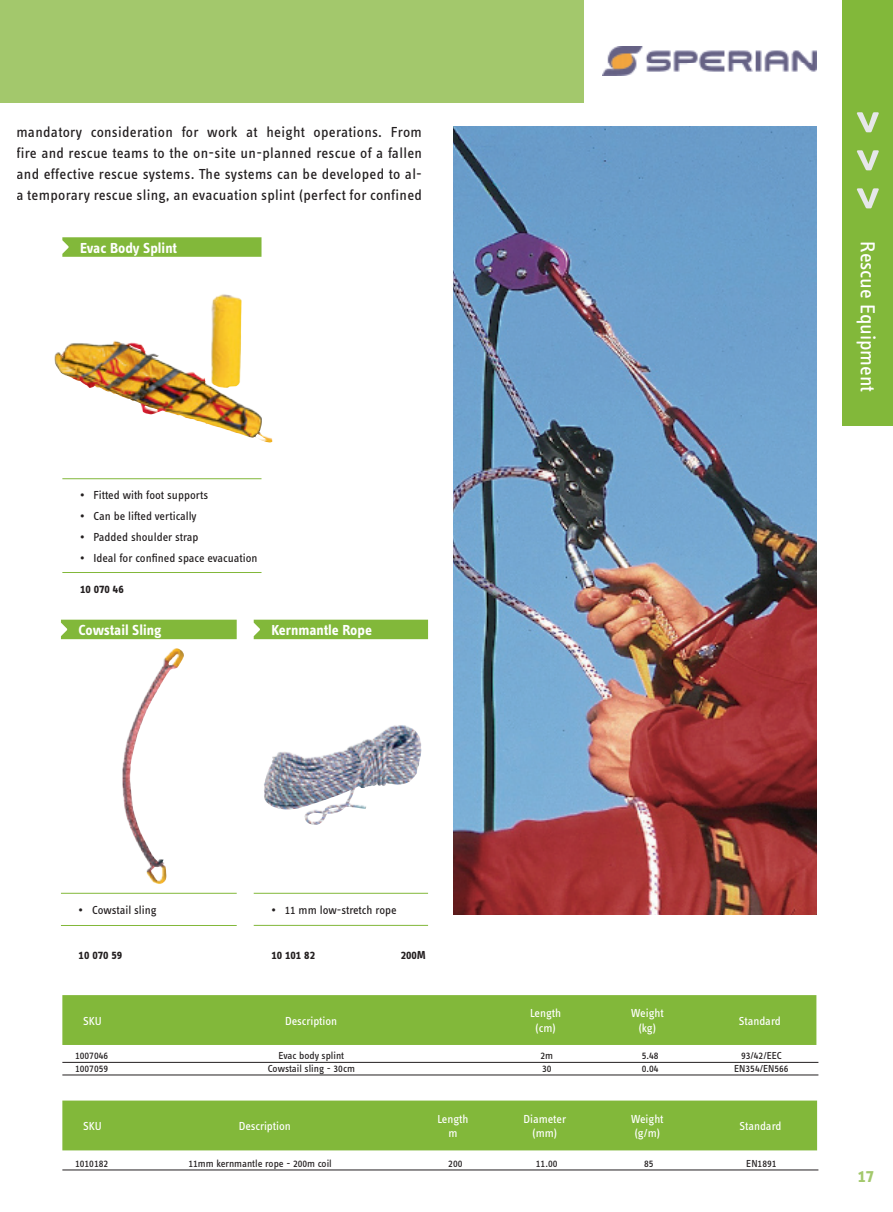
<style>
.page{position:relative;width:893px;height:1212px;background:#fff}
.page>*{position:absolute;margin:0;border:0;box-sizing:border-box;transform-origin:0 0}
.t1{font:21px "Info Text Book Tf";color:#fff}
.t2{font:18px "Info Text Bold Tf";color:#a3c86c}
.t3{font:15px/21px "Info Text Book Tf";letter-spacing:.02em;color:#231f20;text-align:justify}
.t4{font:15px "Info Text Bold Tf";letter-spacing:-.005em;color:#fff}
.t5{font:12px "Info Text Book Tf";color:#231f20}
.t6{font:12px/14.4px "Info Text Book Tf";letter-spacing:-.005em;color:#fff;text-align:center}
.t7{font:12px "Info Text Bold Tf";color:#231f20}
.t8{font:10.5px "Info Text Book Tf";color:#231f20}
</style>
<div class="page">
<div style="left:842px;top:0;width:51px;height:425px;background:#82b83a"></div>
<svg style="left:857px;top:112px;width:22px;height:20px"></svg>
<svg style="left:857px;top:150px;width:22px;height:20px"></svg>
<svg style="left:857px;top:188px;width:22px;height:20px"></svg>
<div style="left:0;top:0;width:584px;height:102px;background:#a3c86c"></div>
<img style="left:602px;top:47px;width:214px;height:28px">
<hr style="left:62px;top:1062px;width:756px;height:1px;background:#231f20">
<hr style="left:62px;top:1075px;width:756px;height:1px;background:#231f20">
<div style="left:62px;top:995px;width:754px;height:50px;background:#82b83a"></div>
<hr style="left:62px;top:1170px;width:756px;height:1px;background:#231f20">
<div style="left:62px;top:1100px;width:755px;height:50px;background:#82b83a"></div>
<img style="left:54px;top:340px;width:218px;height:103px">
<svg style="left:62px;top:237px;width:199px;height:20px;background:#86ba41"></svg>
<hr style="left:62px;top:572px;width:199px;height:1px;background:#82b83a">
<hr style="left:62px;top:478px;width:199px;height:1px;background:#82b83a">
<img style="left:264px;top:725px;width:158px;height:100px">
<div style="left:254px;top:620px;width:174px;height:19px;background:#82b83a"></div>
<hr style="left:254px;top:925px;width:174px;height:1px;background:#82b83a">
<hr style="left:254px;top:893px;width:174px;height:1px;background:#82b83a">
<img style="left:122px;top:648px;width:62px;height:236px">
<div style="left:61px;top:620px;width:176px;height:19px;background:#82b83a"></div>
<hr style="left:61px;top:925px;width:176px;height:1px;background:#82b83a">
<hr style="left:61px;top:893px;width:176px;height:1px;background:#82b83a">
<img style="left:454px;top:126px;width:362px;height:788px">
<p class="t3" style="left:16px;top:122px;width:407px">mandatory consideration for work at height operations. From fire and rescue teams to the on-site un-planned rescue of a fallen and effective rescue systems. The systems can be developed to al&shy;a temporary rescue sling, an evacuation splint (perfect for confined</p>
<p class="t4" style="left:80px;top:239px;width:98px">Evac Body Splint</p>
<p class="t5" style="left:80px;top:488px;width:130px">• Fitted with foot supports</p>
<p class="t5" style="left:80px;top:509px;width:118px">• Can be lifted vertically</p>
<p class="t5" style="left:80px;top:530px;width:120px">• Padded shoulder strap</p>
<p class="t5" style="left:80px;top:551px;width:179px">• Ideal for confined space evacuation</p>
<p class="t7" style="left:80px;top:582px;width:40px">10 070 46</p>
<p class="t4" style="left:79px;top:622px;width:84px">Cowstail Sling</p>
<p class="t4" style="left:271px;top:622px;width:102px">Kernmantle Rope</p>
<h1 class="t1" style="left:880px;top:241px;width:152px;rotate:90deg">Rescue Equipment</h1>
<p class="t5" style="left:79px;top:903px;width:80px">• Cowstail sling</p>
<p class="t7" style="left:79px;top:948px;width:45px">10 070 59</p>
<p class="t5" style="left:271px;top:903px;width:127px">• 11 mm low-stretch rope</p>
<p class="t7" style="left:271px;top:948px;width:44px">10 101 82</p>
<p class="t7" style="left:401px;top:948px;width:27px">200M</p>
<p class="t6" style="left:83px;top:1013px;width:20px">SKU</p>
<p class="t6" style="left:285px;top:1013px;width:54px">Description</p>
<p class="t6" style="left:530px;top:1006px;width:33px">Length (cm)</p>
<p class="t6" style="left:631px;top:1006px;width:34px">Weight (kg)</p>
<p class="t6" style="left:739px;top:1013px;width:44px">Standard</p>
<p class="t8" style="left:75px;top:1050px;width:35px">1007046</p>
<p class="t8" style="left:279px;top:1050px;width:67px">Evac body splint</p>
<p class="t8" style="left:541px;top:1050px;width:14px">2m</p>
<p class="t8" style="left:642px;top:1050px;width:18px">5.48</p>
<p class="t8" style="left:741px;top:1050px;width:42px">93/42/EEC</p>
<p class="t8" style="left:75px;top:1062px;width:35px">1007059</p>
<p class="t8" style="left:268px;top:1062px;width:89px">Cowstail sling - 30cm</p>
<p class="t8" style="left:542px;top:1062px;width:11px">30</p>
<p class="t8" style="left:642px;top:1062px;width:18px">0.04</p>
<p class="t8" style="left:734px;top:1062px;width:56px">EN354/EN566</p>
<p class="t6" style="left:83px;top:1119px;width:20px">SKU</p>
<p class="t6" style="left:239px;top:1119px;width:54px">Description</p>
<p class="t6" style="left:437px;top:1111px;width:33px">Length m</p>
<p class="t6" style="left:523px;top:1111px;width:44px">Diameter (mm)</p>
<p class="t6" style="left:631px;top:1111px;width:34px;text-align:left">Weight (g/m)</p>
<p class="t6" style="left:739px;top:1119px;width:44px">Standard</p>
<p class="t8" style="left:75px;top:1157px;width:35px">1010182</p>
<p class="t8" style="left:188px;top:1157px;width:145px">11mm kernmantle rope - 200m coil</p>
<p class="t8" style="left:448px;top:1157px;width:16px">200</p>
<p class="t8" style="left:536px;top:1157px;width:23px">11.00</p>
<p class="t8" style="left:644px;top:1157px;width:11px">85</p>
<p class="t8" style="left:746px;top:1157px;width:32px">EN1891</p>
<p class="t2" style="left:858px;top:1165px;width:18px">17</p>
</div>
